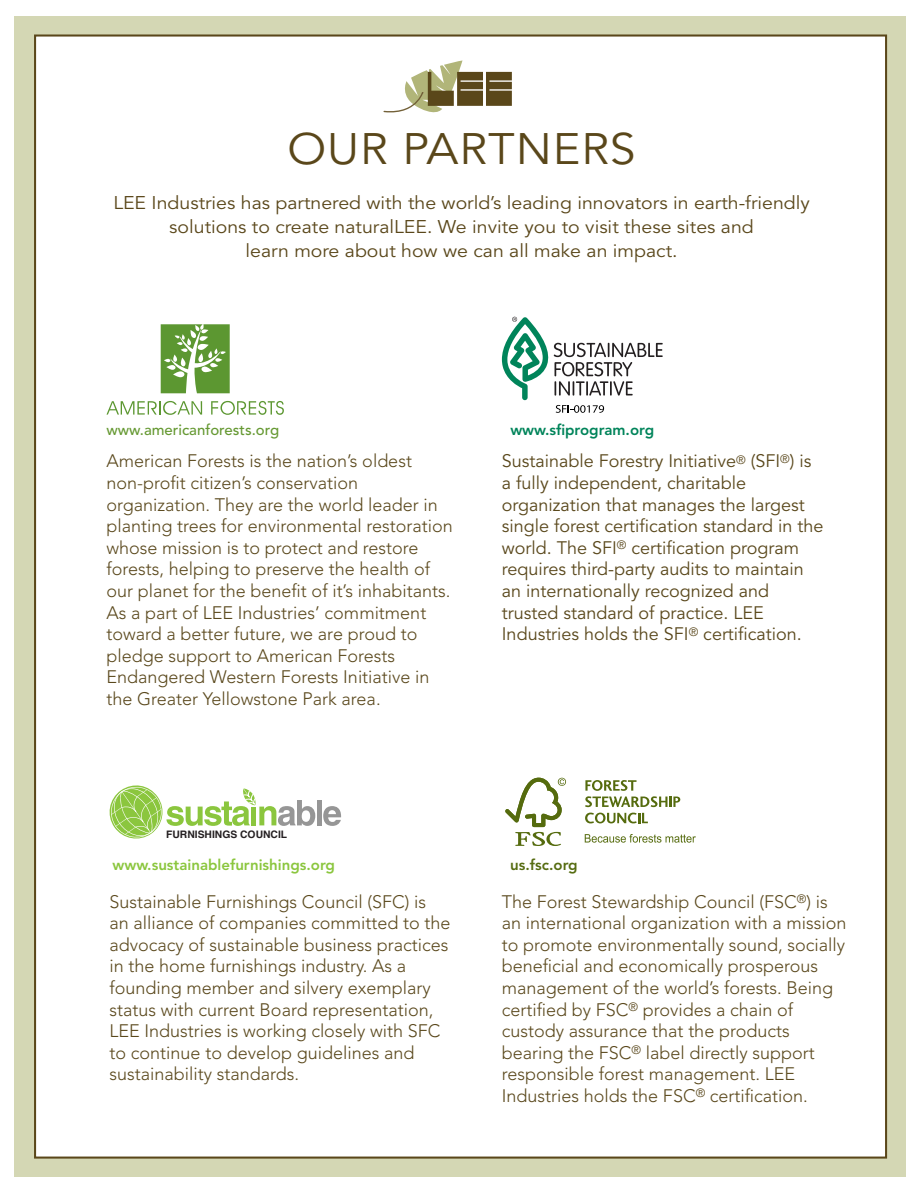
<style>
.page{position:relative;width:918px;height:1188px;background:#fff}
.page>*{position:absolute;margin:0;border:0;box-sizing:border-box;transform-origin:0 0}
.t1{font:43.65px "Avenir";letter-spacing:.02em;color:#5a471a;scale:1.06 1}
.t2{font:18.3px/24px "Avenir";color:#5a471a;text-align:center;scale:1.06 1}
.t3{font:300 18px/21.6px "Avenir";color:#5a481c}
.t4{font:18px/21.6px "Avenir";color:#5a481c}
.t5{font:800 15px "Avenir";color:#8bc63e}
.t6{font:500 15px "Avenir";color:#693}
.t7{font:800 15px "Avenir";color:#00845a}
.t8{font:800 15px "Avenir";color:#566c11}
.t9{font:700 10.35px "Helvetica";color:#241f21}
</style>
<div class="page">
<div style="left:14px;top:16px;width:891px;height:1161px;background:#d4d7b4"></div>
<div style="left:34px;top:34px;width:853px;height:1125px;background:#fff;border:2px solid #5a471a"></div>
<svg style="left:383px;top:60px;width:129px;height:53px"></svg>
<div style="left:317px;top:800px;width:5px;height:25px;background:#969696"></div>
<svg style="left:323px;top:806px;width:18px;height:20px"></svg>
<svg style="left:109px;top:785px;width:206px;height:54px"></svg>
<svg style="left:505px;top:777px;width:191px;height:69px"></svg>
<svg style="left:502px;top:317px;width:161px;height:96px"></svg>
<svg style="left:161px;top:324px;width:69px;height:69px"></svg>
<svg style="left:107px;top:401px;width:95px;height:14px"></svg>
<svg style="left:211px;top:401px;width:73px;height:14px"></svg>
<h1 class="t1" style="left:287px;top:124px;width:330px">OUR PARTNERS</h1>
<p class="t2" style="left:113px;top:191px;width:659px">LEE Industries has partnered with the world’s leading innovators in earth-friendly solutions to create naturalLEE. We invite you to visit these sites and<br>learn more about how we can all make an impact.</p>
<p class="t6" style="left:107px;top:422px;width:174px">www.americanforests.org</p>
<p class="t7" style="left:510px;top:421px;width:145px">www.sfiprogram.org</p>
<p class="t3" style="left:107px;top:450px;width:348px">American Forests is the nation’s oldest non-profit citizen’s conservation organization. They are the world leader in planting trees for environmental restoration whose mission is to protect and restore forests, helping to preserve the health of our planet for the benefit of it’s inhabitants.<br>As a part of LEE Industries’ commitment toward a better future, we are proud to pledge support to American Forests Endangered Western Forests Initiative in the Greater Yellowstone Park area.</p>
<p class="t4" style="left:502px;top:451px;width:323px">Sustainable Forestry Initiative<sup>®</sup> (SFI<sup>®</sup>) is a fully independent, charitable organization that manages the largest single forest certification standard in the world. The SFI<sup>®</sup> certification program requires third-party audits to maintain an internationally recognized and trusted standard of practice. LEE Industries holds the SFI<sup>®</sup> certification.</p>
<p class="t9" style="left:166px;top:826px;width:122px">FURNISHINGS COUNCIL</p>
<p class="t5" style="left:113px;top:856px;width:224px">www.sustainablefurnishings.org</p>
<p class="t8" style="left:510px;top:856px;width:69px">us.fsc.org</p>
<p class="t3" style="left:110px;top:890px;width:342px">Sustainable Furnishings Council (SFC) is<br>an alliance of companies committed to the advocacy of sustainable business practices in the home furnishings industry. As a founding member and silvery exemplary status with current Board representation, LEE Industries is working closely with SFC to continue to develop guidelines and sustainability standards.</p>
<p class="t3" style="left:502px;top:891px;width:346px">The Forest Stewardship Council (FSC<sup>®</sup>) is an international organization with a mission to promote environmentally sound, socially beneficial and economically prosperous management of the world’s forests. Being certified by FSC<sup>®</sup> provides a chain of custody assurance that the products bearing the FSC<sup>®</sup> label directly support responsible forest management. LEE Industries holds the FSC<sup>®</sup> certification.</p>
</div>
